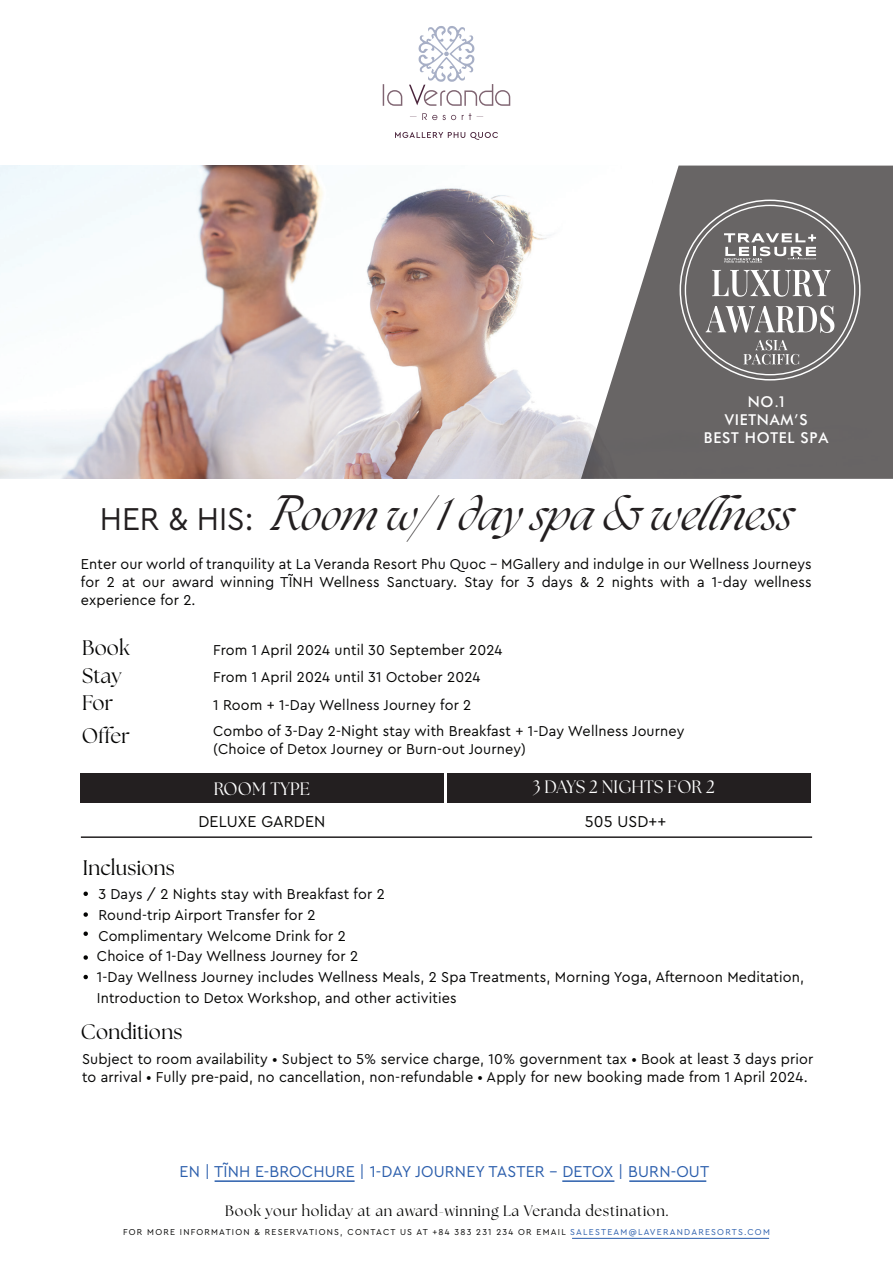
<style>
.page{position:relative;width:893px;height:1263px;background:#fff}
.page>*{position:absolute;margin:0;border:0;box-sizing:border-box;transform-origin:0 0}
.t1{font:italic 43.5px "The Seasons";letter-spacing:-.005em;color:#231f20;scale:.95 1}
.t2{font:21px "The Seasons";letter-spacing:.01em;color:#050504;scale:.96 1}
.t3{font:18px "The Seasons";letter-spacing:.01em;color:#fff;scale:.96 1}
.t4{font:16.5px "Cera Pro";letter-spacing:.01em;color:#2b5eac;scale:.96 1}
.t5{font:16.5px "Cera Pro";letter-spacing:.01em;color:#050504;scale:.96 1}
.t6{font:15px/18px "Cera Pro";letter-spacing:.01em;color:#050504;scale:.96 1}
.t7{font:15px "The Seasons";letter-spacing:.05em;color:#050504;scale:.96 1}
.t8{font:500 15px/18px "Futura BT";letter-spacing:.05em;color:#fff;text-align:center}
.t9{font:9px "Cera Pro";letter-spacing:.14em;color:#050504}
.s1{font-family:"Cera Pro";font-style:normal;font-size:33.15px}
.s2{color:#2b5eac}
</style>
<div class="page">
<img style="left:0;top:165px;width:893px;height:314px">
<svg style="left:581px;top:166px;width:312px;height:313px;fill:#686565"></svg>
<hr style="left:215px;top:1180px;width:140px;height:2px;background:#2b5eac">
<svg style="left:84px;top:912px;width:4px;height:5px"></svg>
<svg style="left:84px;top:931px;width:4px;height:5px"></svg>
<svg style="left:84px;top:955px;width:4px;height:5px"></svg>
<svg style="left:84px;top:891px;width:4px;height:5px"></svg>
<svg style="left:84px;top:975px;width:4px;height:4px"></svg>
<svg style="left:409px;top:26px;width:101px;height:80px"></svg>
<svg style="left:383px;top:84px;width:19px;height:22px"></svg>
<svg style="left:410px;top:113px;width:73px;height:7px"></svg>
<svg style="left:395px;top:132px;width:103px;height:8px"></svg>
<div style="left:81px;top:773px;width:363px;height:30px;background:#231f20"></div>
<div style="left:448px;top:773px;width:363px;height:30px;background:#231f20"></div>
<hr style="left:81px;top:836px;width:731px;height:2px;background:#231f20">
<hr style="left:572px;top:1238px;width:197px;height:1px;background:#2b5eac">
<svg style="left:724px;top:233px;width:92px;height:30px"></svg>
<svg style="left:712px;top:270px;width:119px;height:27px"></svg>
<svg style="left:706px;top:306px;width:128px;height:27px"></svg>
<svg style="left:743px;top:340px;width:56px;height:25px"></svg>
<hr style="left:562px;top:1180px;width:52px;height:2px;background:#2b5eac">
<hr style="left:629px;top:1180px;width:77px;height:2px;background:#2b5eac">
<p class="t8" style="left:704px;top:392px;width:126px">NO.1<br>VIETNAM’S<br>BEST HOTEL SPA</p>
<h1 class="t1" style="left:100px;top:483px;width:731px"><span class="s1">HER &amp; HIS:</span> Room w/ 1 day spa &amp; wellness</h1>
<p class="t6" style="left:81px;top:554px;width:763px;text-align:justify">Enter our world of tranquility at La Veranda Resort Phu Quoc – MGallery and indulge in our Wellness Journeys for 2 at our award winning TĨNH Wellness Sanctuary. Stay for 3 days &amp; 2 nights with a 1-day wellness experience for 2.</p>
<h2 class="t2" style="left:82px;top:634px;width:51px">Book</h2>
<p class="t6" style="left:213px;top:640px;width:303px">From 1 April 2024 until 30 September 2024</p>
<h2 class="t2" style="left:82px;top:661px;width:43px">Stay</h2>
<p class="t6" style="left:213px;top:667px;width:280px">From 1 April 2024 until 31 October 2024</p>
<h2 class="t2" style="left:82px;top:722px;width:52px">Offer</h2>
<p class="t6" style="left:213px;top:722px;width:492px">Combo of 3-Day 2-Night stay with Breakfast + 1-Day Wellness Journey (Choice of Detox Journey or Burn-out Journey)</p>
<h2 class="t2" style="left:82px;top:689px;width:34px">For</h2>
<p class="t6" style="left:213px;top:695px;width:270px">1 Room + 1-Day Wellness Journey for 2</p>
<h2 class="t2" style="left:83px;top:854px;width:97px">Inclusions</h2>
<p class="t3" style="left:214px;top:776px;width:102px">ROOM TYPE</p>
<p class="t3" style="left:532px;top:775px;width:191px">3 DAYS 2 NIGHTS FOR 2</p>
<p class="t5" style="left:198px;top:810px;width:134px">DELUXE GARDEN</p>
<p class="t5" style="left:585px;top:810px;width:87px">505 USD++</p>
<p class="t6" style="left:98px;top:884px;width:300px">3 Days / 2 Nights stay with Breakfast for 2</p>
<p class="t6" style="left:97px;top:903px;width:738px;line-height:20.9px">Round-trip Airport Transfer for 2<br>Complimentary Welcome Drink for 2<br>Choice of 1-Day Wellness Journey for 2<br>1-Day Wellness Journey includes Wellness Meals, 2 Spa Treatments, Morning Yoga, Afternoon Meditation, Introduction to Detox Workshop, and other activities</p>
<h2 class="t2" style="left:81px;top:1018px;width:107px">Conditions</h2>
<p class="t6" style="left:82px;top:1049px;width:763px">Subject to room availability • Subject to 5% service charge, 10% government tax • Book at least 3 days prior to arrival • Fully pre-paid, no cancellation, non-refundable • Apply for new booking made from 1 April 2024.</p>
<p class="t4" style="left:180px;top:1161px;width:553px">EN | TĨNH E-BROCHURE | 1-DAY JOURNEY TASTER – DETOX | BURN-OUT</p>
<p class="t7" style="left:225px;top:1201px;width:463px">Book your holiday at an award-winning La Veranda destination.</p>
<p class="t9" style="left:123px;top:1226px;width:648px">FOR MORE INFORMATION &amp; RESERVATIONS, CONTACT US AT +84 383 231 234 OR EMAIL <span class="s2">SALESTEAM@LAVERANDARESORTS.COM</span></p>
</div>
